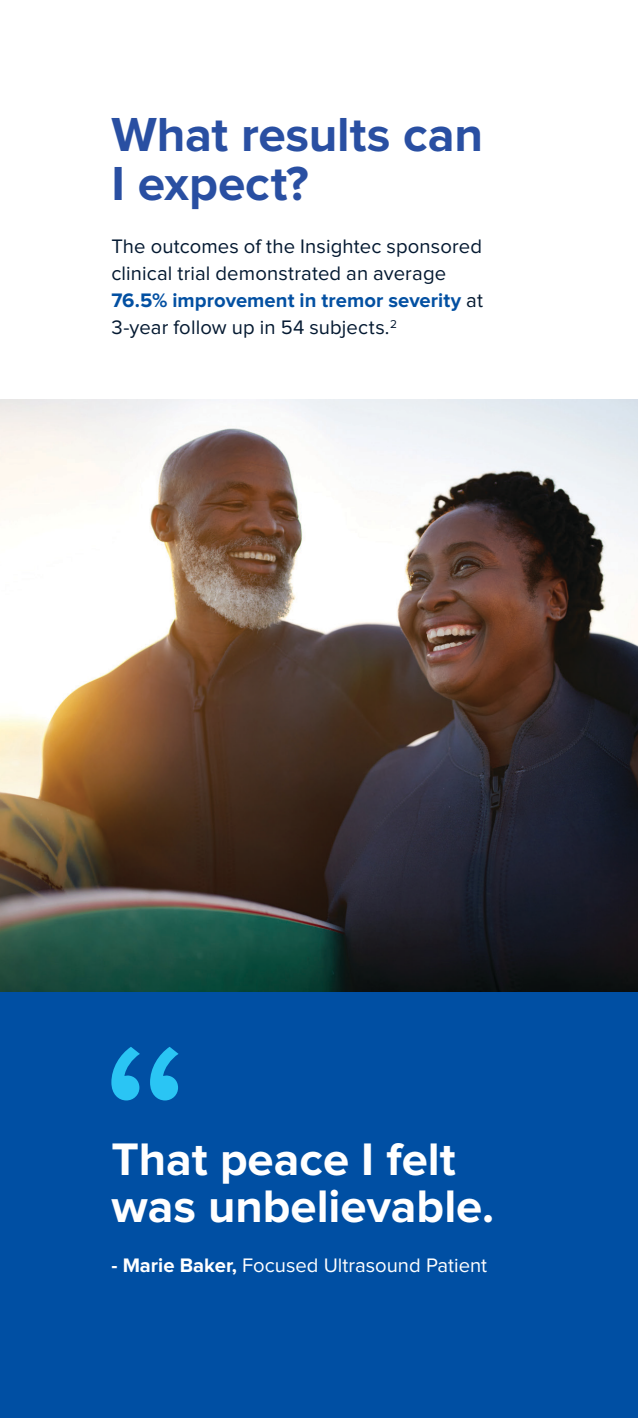
<style>
.page{position:relative;width:638px;height:1418px;background:#fff}
.page>*{position:absolute;margin:0;border:0;box-sizing:border-box;transform-origin:0 0}
.t1{font:700 49.5px/49.5px "Proxima Nova";letter-spacing:-.005em;color:#294fa2}
.t2{font:700 47.25px/47.2px "Proxima Nova";color:#fff}
.t3{font:20.25px/27px "Proxima Nova";letter-spacing:.005em;color:#041931}
.t4{font:20.25px "Proxima Nova";color:#fff}
.s1{font-weight:700;color:#0350a2}
.s2{font-weight:700}
</style>
<div class="page">
<img style="left:0;top:400px;width:638px;height:592px">
<div style="left:0;top:992px;width:638px;height:426px;background:#004fa3"></div>
<svg style="left:111px;top:1047px;width:68px;height:53px"></svg>
<p class="t1" style="left:111px;top:111px;width:373px">What results can<br>I expect?</p>
<p class="t3" style="left:111px;top:234px;width:373px">The outcomes of the Insightec sponsored clinical trial demonstrated an average <span class="s1">76.5% improvement in tremor severity</span> at 3-year follow up in 54 subjects.<sup>2</sup></p>
<p class="t2" style="left:111px;top:1137px;width:384px">That peace I felt was unbelievable.</p>
<p class="t4" style="left:111px;top:1254px;width:377px"><span class="s2">- Marie Baker,</span> Focused Ultrasound Patient</p>
</div>
